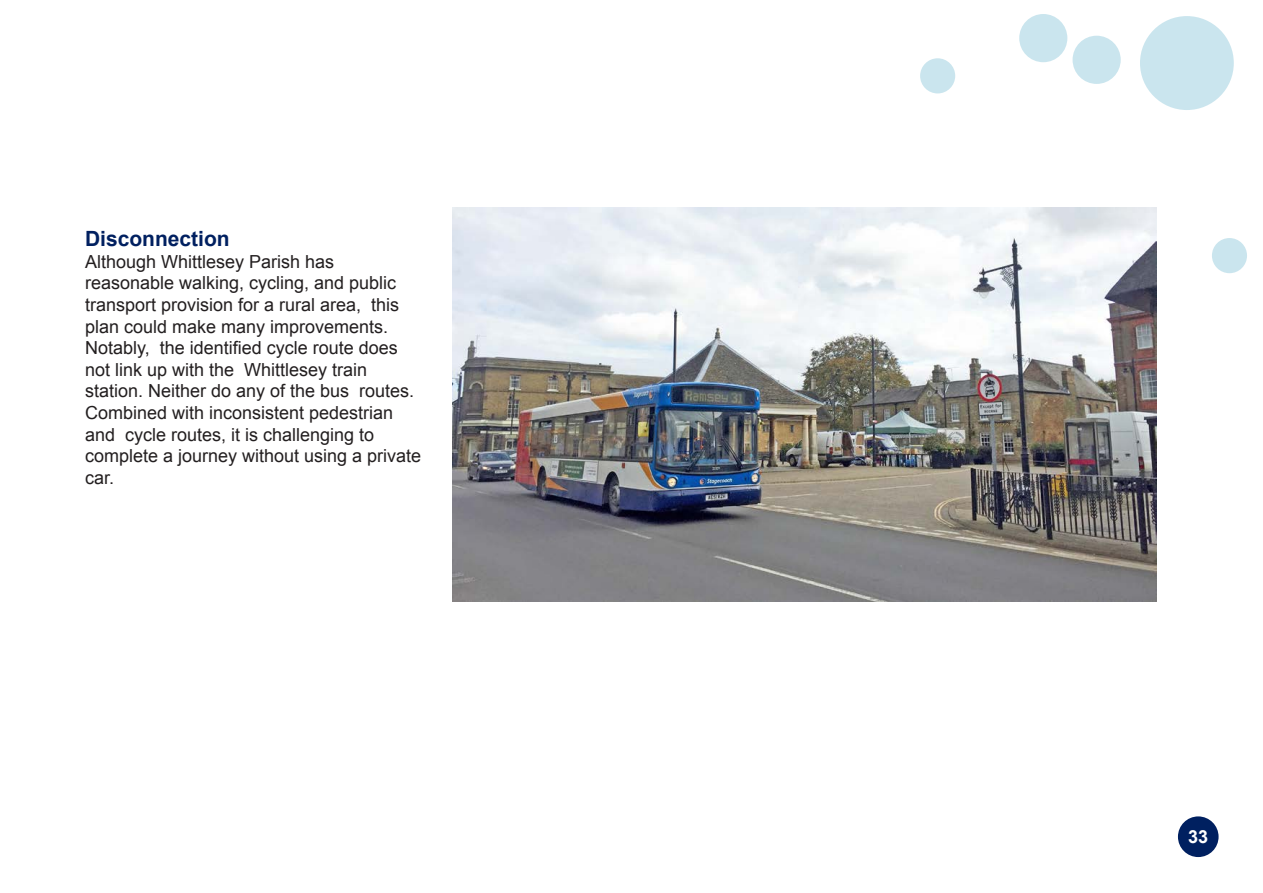
<style>
.page{position:relative;width:1263px;height:893px;background:#fff}
.page>*{position:absolute;margin:0;border:0;box-sizing:border-box;transform-origin:0 0}
.Whittlesey_Sub_Headi{font:700 21px "Arial";color:#002060}
.Whittlesey_Body{font:18px/21.6px "Arial";color:#231f20}
.t1{font:700 18px "Arial";color:#fff}
</style>
<div class="page">
<div style="left:1178px;top:816px;width:40px;height:41px;background:#002060;border-radius:50%"></div>
<div style="left:1140px;top:16px;width:94px;height:94px;background:#cae5ee;border-radius:50%"></div>
<div style="left:1072px;top:36px;width:49px;height:48px;background:#cae5ee;border-radius:50%"></div>
<div style="left:1019px;top:14px;width:48px;height:48px;background:#cae5ee;border-radius:50%"></div>
<div style="left:1212px;top:238px;width:35px;height:35px;background:#cae5ee;border-radius:50%"></div>
<div style="left:920px;top:58px;width:35px;height:35px;background:#cae5ee;border-radius:50%"></div>
<img style="left:452px;top:208px;width:704px;height:394px">
<p class="Whittlesey_Sub_Headi" style="left:85px;top:225px;width:146px">Disconnection</p>
<p class="Whittlesey_Body" style="left:85px;top:251px;width:338px">Although Whittlesey Parish has reasonable walking, cycling, and public transport provision for a rural area, this plan could make many improvements.<br>Notably, the identified cycle route does not link up with the Whittlesey train station. Neither do any of the bus routes.<br>Combined with inconsistent pedestrian and cycle routes, it is challenging to complete a journey without using a private car.</p>
<p class="t1" style="left:1188px;top:825px;width:22px">33</p>
</div>
